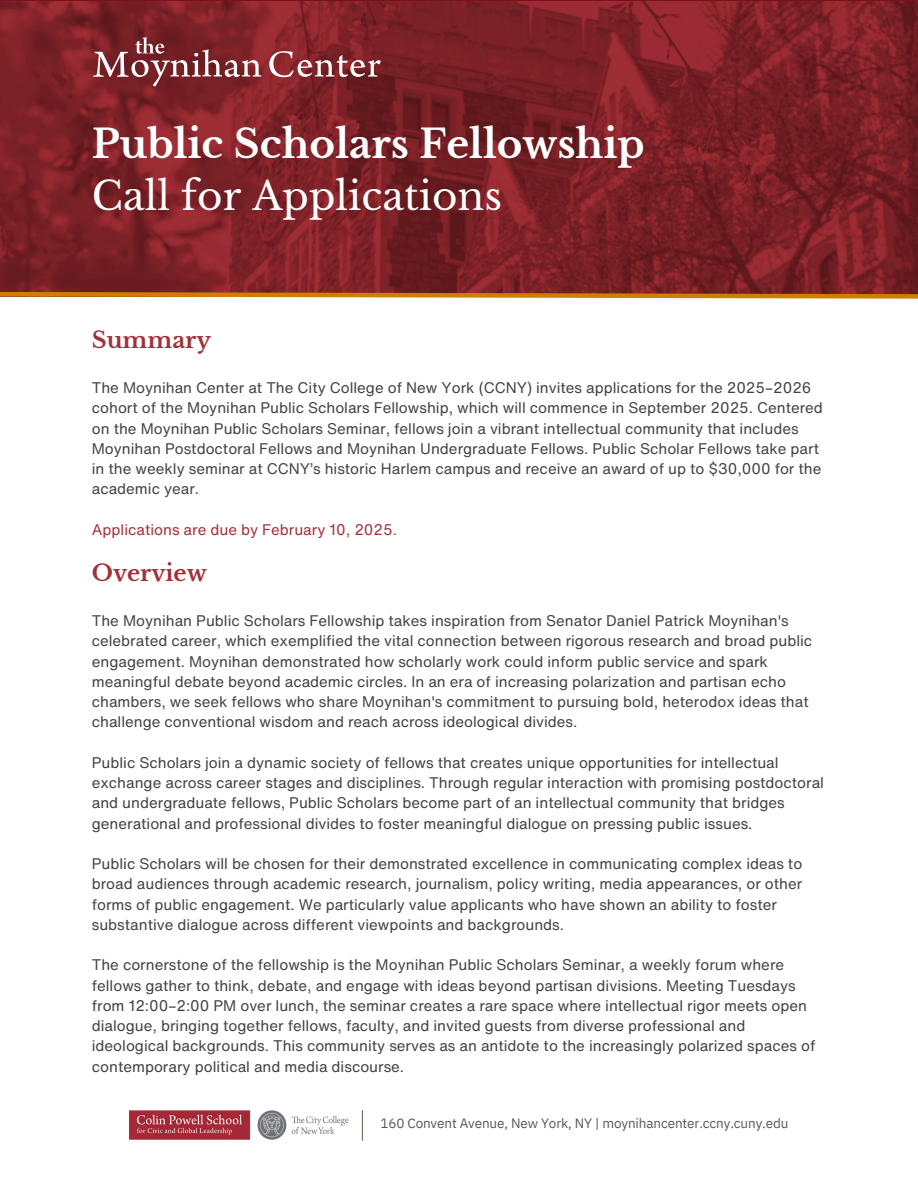
<style>
.page{position:relative;width:918px;height:1188px;background:#fff}
.page>*{position:absolute;margin:0;border:0;box-sizing:border-box;transform-origin:0 0}
.t1{font:700 39px "Libre Baskerville";color:#fff}
.t2{font:39px "Libre Baskerville";color:#fff}
.t3{font:700 22.5px "Libre Baskerville";color:#a23138}
.t4{font:15px/20.2px "Helvetica Now Text";color:#434343}
.t5{font:15px "Helvetica Now Text";color:#a23138}
.t6{font:13.5px "IBM Plex Sans";letter-spacing:-.01em;color:#565a5c}
</style>
<div class="page">
<img style="left:129px;top:1110px;width:220px;height:30px">
<hr style="left:362px;top:1110px;width:1px;height:31px;background:#766a62">
<img style="left:0;top:1px;width:918px;height:289px">
<svg style="left:269px;top:51px;width:112px;height:26px"></svg>
<svg style="left:93px;top:37px;width:168px;height:49px"></svg>
<svg style="left:0;top:290px;width:918px;height:9px"></svg>
<p class="t1" style="left:92px;top:120px;width:554px">Public Scholars Fellowship</p>
<p class="t2" style="left:92px;top:173px;width:412px">Call for Applications</p>
<p class="t3" style="left:92px;top:326px;width:121px">Summary</p>
<h1 class="t4" style="left:92px;top:377px;width:733px">The Moynihan Center at The City College of New York (CCNY) invites applications for the 2025–2026 cohort of the Moynihan Public Scholars Fellowship, which will commence in September 2025. Centered on the Moynihan Public Scholars Seminar, fellows join a vibrant intellectual community that includes Moynihan Postdoctoral Fellows and Moynihan Undergraduate Fellows. Public Scholar Fellows take part in the weekly seminar at CCNY’s historic Harlem campus and receive an award of up to $30,000 for the academic year.</h1>
<h2 class="t5" style="left:92px;top:518px;width:307px">Applications are due by February 10, 2025.</h2>
<p class="t3" style="left:92px;top:559px;width:116px">Overview</p>
<h3 class="t4" style="left:92px;top:610px;width:722px">The Moynihan Public Scholars Fellowship takes inspiration from Senator Daniel Patrick Moynihan's celebrated career, which exemplified the vital connection between rigorous research and broad public engagement. Moynihan demonstrated how scholarly work could inform public service and spark meaningful debate beyond academic circles. In an era of increasing polarization and partisan echo chambers, we seek fellows who share Moynihan's commitment to pursuing bold, heterodox ideas that challenge conventional wisdom and reach across ideological divides.</h3>
<p class="t4" style="left:92px;top:752px;width:734px">Public Scholars join a dynamic society of fellows that creates unique opportunities for intellectual exchange across career stages and disciplines. Through regular interaction with promising postdoctoral and undergraduate fellows, Public Scholars become part of an intellectual community that bridges generational and professional divides to foster meaningful dialogue on pressing public issues.</p>
<p class="t4" style="left:92px;top:853px;width:712px">Public Scholars will be chosen for their demonstrated excellence in communicating complex ideas to broad audiences through academic research, journalism, policy writing, media appearances, or other forms of public engagement. We particularly value applicants who have shown an ability to foster substantive dialogue across different viewpoints and backgrounds.</p>
<h3 class="t4" style="left:92px;top:955px;width:725px">The cornerstone of the fellowship is the Moynihan Public Scholars Seminar, a weekly forum where fellows gather to think, debate, and engage with ideas beyond partisan divisions. Meeting Tuesdays from 12:00–2:00 PM over lunch, the seminar creates a rare space where intellectual rigor meets open dialogue, bringing together fellows, faculty, and invited guests from diverse professional and ideological backgrounds. This community serves as an antidote to the increasingly polarized spaces of contemporary political and media discourse.</h3>
<p class="t6" style="left:380px;top:1114px;width:410px">160 Convent Avenue, New York, NY | moynihancenter.ccny.cuny.edu</p>
</div>
